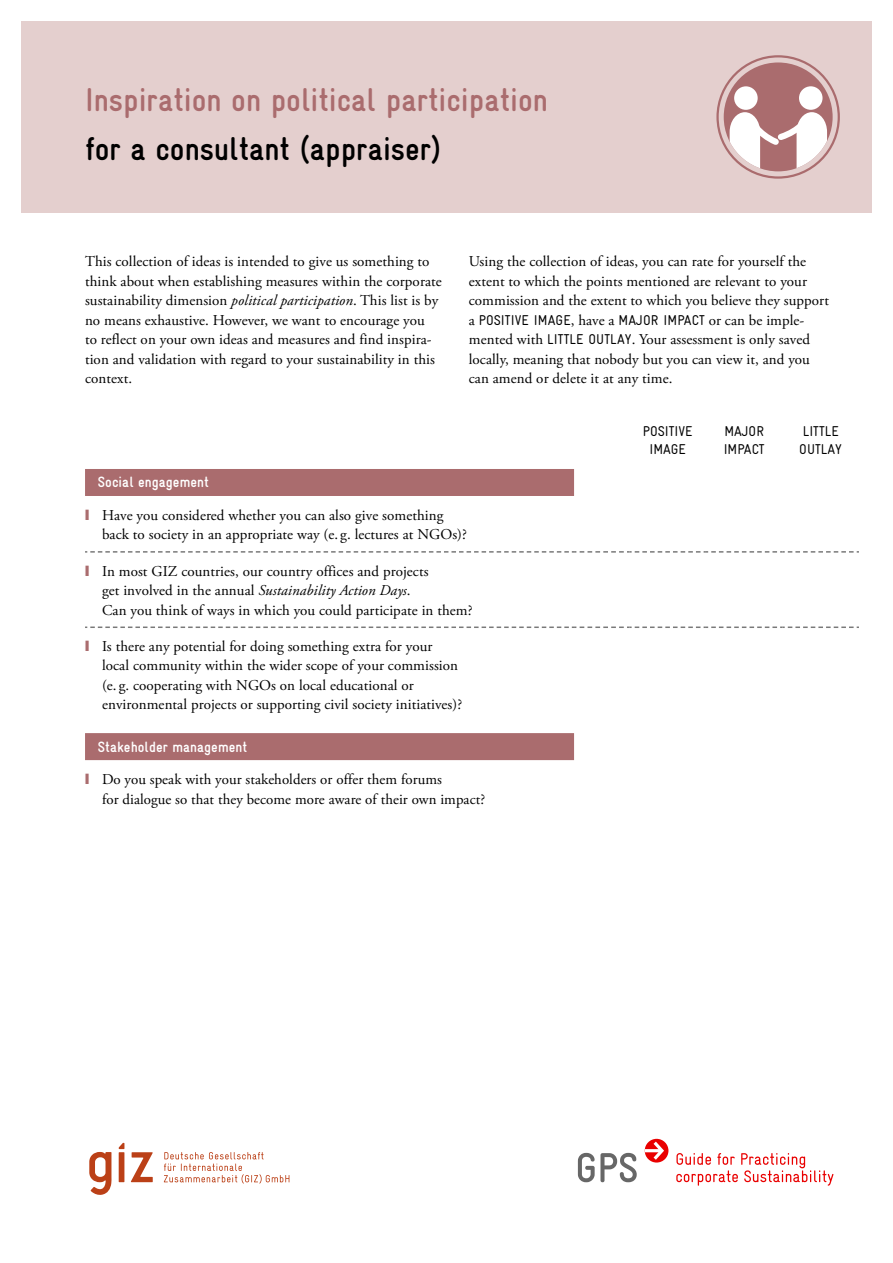
<style>
.page{position:relative;width:893px;height:1263px;background:#fff}
.page>*{position:absolute;margin:0;border:0;box-sizing:border-box;transform-origin:0 0}
.t1{font:700 condensed 33px "Gravur";color:#aa6c6e}
.t2{font:700 condensed 33px "Gravur";color:#000}
.t3{font:15px/19.5px "Adobe Garamond Pro";letter-spacing:.005em;color:#000}
.t4{font:700 condensed 15px "Gravur";letter-spacing:.005em;color:#fff}
.t5{font:condensed 14.25px/18px "Gravur";color:#000}
.s1{font-style:italic}
.s2{font-family:"Adobe Garamond Pro";font-stretch:normal;font-size:15px}
.s3{font-family:"Gravur";font-stretch:condensed;font-size:14.25px}
.s4{color:#aa6c6e}
</style>
<div class="page">
<div style="left:21px;top:21px;width:851px;height:192px;background:#e4cfce"></div>
<svg style="left:724px;top:62px;width:109px;height:109px"></svg>
<div style="left:716px;top:55px;width:124px;height:124px;border:2px solid #aa6c6e;border-radius:50%"></div>
<svg style="left:89px;top:1152px;width:23px;height:43px"></svg>
<svg style="left:131px;top:1152px;width:22px;height:30px"></svg>
<svg style="left:119px;top:1143px;width:5px;height:39px"></svg>
<svg style="left:164px;top:1152px;width:125px;height:31px"></svg>
<svg style="left:578px;top:1153px;width:59px;height:29px"></svg>
<div style="left:645px;top:1139px;width:23px;height:23px;background:#e90000;border-radius:50%"></div>
<svg style="left:645px;top:1141px;width:19px;height:19px"></svg>
<svg style="left:676px;top:1153px;width:157px;height:33px"></svg>
<svg style="left:85px;top:551px;width:774px;height:2px"></svg>
<svg style="left:85px;top:626px;width:774px;height:2px"></svg>
<div style="left:85px;top:469px;width:489px;height:27px;background:#aa6c6e"></div>
<div style="left:85px;top:733px;width:489px;height:27px;background:#aa6c6e"></div>
<h1 class="t1" style="left:85px;top:81px;width:464px">Inspiration on political participation</h1>
<h1 class="t2" style="left:85px;top:130px;width:358px">for a consultant (appraiser)</h1>
<p class="t3" style="left:85px;top:252px;width:358px">This collection of ideas is intended to give us something to think about when establishing measures within the corporate sustainability dimension <span class="s1">political participation</span>. This list is by no means exhaustive. However, we want to encourage you<br>to reflect on your own ideas and measures and find inspira&shy;tion and validation with regard to your sustainability in this context.</p>
<p class="t3" style="left:469px;top:252px;width:362px">Using the collection of ideas, you can rate for yourself the extent to which the points mentioned are relevant to your commission and the extent to which you believe they support</p>
<p class="t5" style="left:469px;top:311px;width:337px"><span class="s2">a</span> POSITIVE IMAGE<span class="s2">, have a</span> MAJOR IMPACT <span class="s2">or can be imple-</span></p>
<p class="t3" style="left:469px;top:330px;width:343px;text-align:justify">mented with <span class="s3">LITTLE OUTLAY</span>. Your assessment is only saved locally, meaning that nobody but you can view it, and you can amend or delete it at any time.</p>
<p class="t5" style="left:643px;top:423px;width:51px;text-align:center">POSITIVE<br>IMAGE</p>
<p class="t5" style="left:724px;top:423px;width:42px">MAJOR<br>IMPACT</p>
<p class="t5" style="left:799px;top:423px;width:44px">LITTLE<br>OUTLAY</p>
<p class="t4" style="left:98px;top:474px;width:112px">Social engagement</p>
<p class="t3" style="left:102px;top:506px;width:366px;text-indent:-17px"><span class="s4">❙</span> Have you considered whether you can also give something back to society in an appropriate way (e. g. lectures at NGOs)?</p>
<p class="t3" style="left:102px;top:561px;width:372px;text-indent:-17px"><span class="s4">❙</span> In most GIZ countries, our country offices and projects<br>get involved in the annual <span class="s1">Sustainability Action Days</span>.<br>Can you think of ways in which you could participate in them?</p>
<p class="t3" style="left:102px;top:637px;width:362px;text-indent:-17px"><span class="s4">❙</span> Is there any potential for doing something extra for your local community within the wider scope of your commission (e. g. cooperating with NGOs on local educational or environmental projects or supporting civil society initiatives)?</p>
<p class="t4" style="left:98px;top:738px;width:151px">Stakeholder management</p>
<p class="t3" style="left:102px;top:770px;width:385px;text-indent:-17px"><span class="s4">❙</span> Do you speak with your stakeholders or offer them forums<br>for dialogue so that they become more aware of their own impact?</p>
</div>
